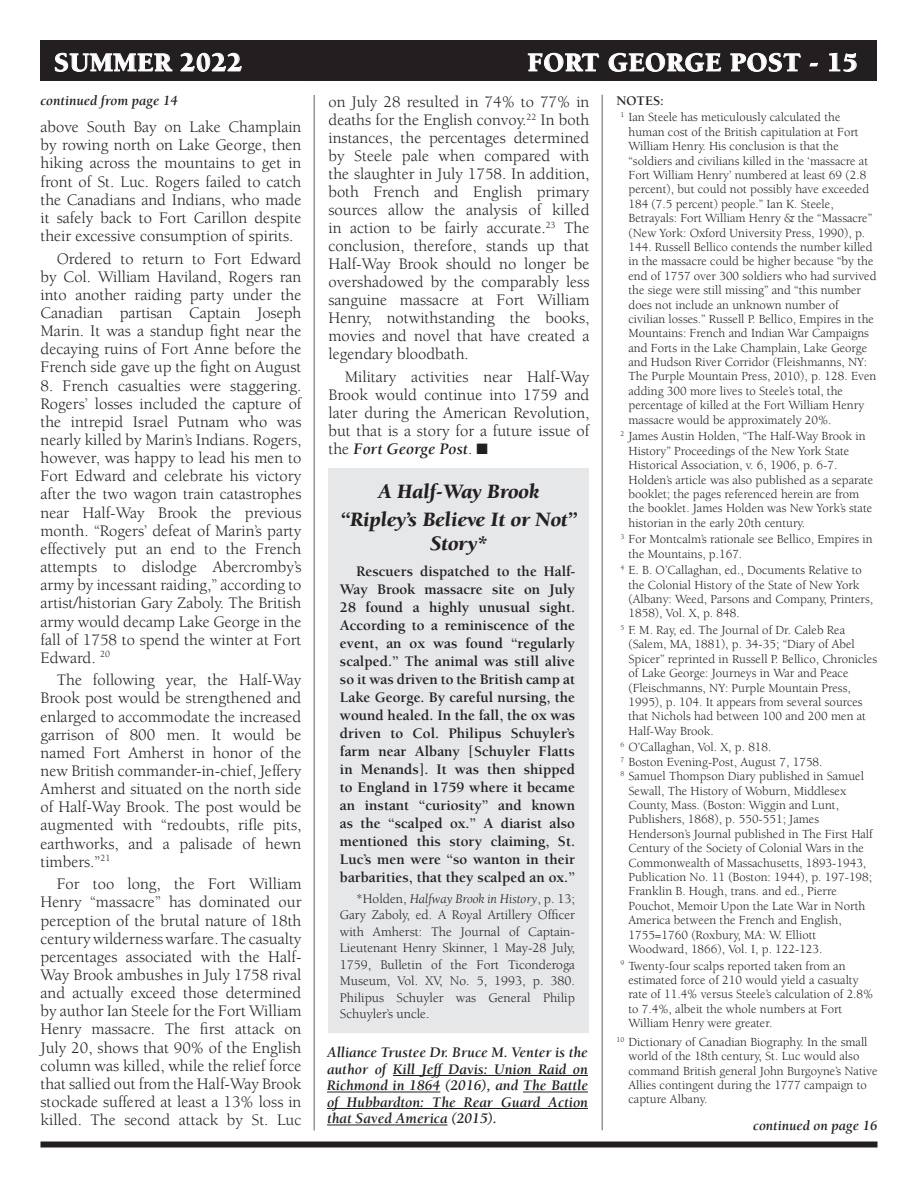
<style>
.page{position:relative;width:918px;height:1188px;background:#fff}
.page>*{position:absolute;margin:0;border:0;box-sizing:border-box;transform-origin:0 0}
.t1{font:900 27px "Berkeley";letter-spacing:.025em;color:#fff}
.t2{font:italic 900 21px/28.3px "Berkeley";color:#231f20;text-align:center}
.t3{font:16.5px/18.1px "Berkeley";color:#231f20;text-align:justify}
.t4{font:700 15px/18px "Berkeley";color:#231f20;text-align:justify}
.t5{font:italic 700 15px/16.5px "Berkeley";color:#231f20;text-align:justify}
.t6{font:italic 700 14.25px "Berkeley";color:#231f20}
.t7{font:13.5px/16.5px "Berkeley";color:#231f20;text-align:justify}
.t8{font:700 13.5px "Berkeley";color:#231f20}
.t9{font:12.75px/14.4px "Berkeley";color:#231f20}
.s1{font-weight:700;font-style:italic}
.s2{font-style:italic}
</style>
<div class="page">
<div style="left:40px;top:40px;width:838px;height:41px;background:#231f20"></div>
<svg style="left:55px;top:53px;width:117px;height:19px"></svg>
<svg style="left:180px;top:53px;width:62px;height:19px"></svg>
<svg style="left:528px;top:53px;width:71px;height:19px"></svg>
<svg style="left:609px;top:53px;width:112px;height:19px"></svg>
<svg style="left:730px;top:53px;width:71px;height:19px"></svg>
<svg style="left:810px;top:63px;width:8px;height:4px"></svg>
<svg style="left:829px;top:53px;width:28px;height:19px"></svg>
<div style="left:40px;top:1142px;width:838px;height:6px;background:#231f20"></div>
<hr style="left:314px;top:95px;width:1px;height:1035px;background:#939598">
<div style="left:328px;top:469px;width:262px;height:564px;background:#e6e7e9"></div>
<hr style="left:393px;top:1075px;width:195px;height:1px;background:#231f20">
<hr style="left:327px;top:1092px;width:113px;height:1px;background:#231f20">
<hr style="left:523px;top:1092px;width:65px;height:1px;background:#231f20">
<hr style="left:327px;top:1108px;width:261px;height:1px;background:#231f20">
<hr style="left:327px;top:1125px;width:121px;height:1px;background:#231f20">
<hr style="left:602px;top:95px;width:1px;height:1035px;background:#939598">
<h1 class="t1" style="left:54px;top:48px;width:190px">SUMMER 2022</h1>
<h1 class="t1" style="left:527px;top:48px;width:332px">FORT GEORGE POST - 15</h1>
<p class="t3" style="left:328px;top:93px;width:263px">on July 28 resulted in 74% to 77% in deaths for the English convoy.<sup>22</sup> In both instances, the percentages determined by Steele pale when compared with the slaughter in July 1758. In addition, both French and English primary sources allow the analysis of killed in action to be fairly accurate.<sup>23</sup> The conclusion, therefore, stands up that Half-Way Brook should no longer be overshadowed by the comparably less sanguine massacre at Fort William Henry, notwithstanding the books, movies and novel that have created a legendary bloodbath.</p>
<p class="t3" style="left:329px;top:368px;width:263px;text-indent:16px">Military activities near Half-Way Brook would continue into 1759 and later during the American Revolution, but that is a story for a future issue of the <span class="s1">Fort George Post</span>. ■</p>
<p class="t6" style="left:40px;top:93px;width:139px">continued from page 14</p>
<p class="t3" style="left:40px;top:118px;width:263px">above South Bay on Lake Champlain by rowing north on Lake George, then hiking across the mountains to get in front of St. Luc. Rogers failed to catch the Canadians and Indians, who made it safely back to Fort Carillon despite their excessive consumption of spirits.</p>
<p class="t3" style="left:40px;top:250px;width:263px;text-indent:16px">Ordered to return to Fort Edward by Col. William Haviland, Rogers ran into another raiding party under the Canadian partisan Captain Joseph Marin. It was a standup fight near the decaying ruins of Fort Anne before the French side gave up the fight on August</p>
<p class="t3" style="left:40px;top:377px;width:263px">8. French casualties were staggering.<br>Rogers’ losses included the capture of the intrepid Israel Putnam who was nearly killed by Marin’s Indians. Rogers, however, was happy to lead his men to Fort Edward and celebrate his victory after the two wagon train catastrophes near Half-Way Brook the previous month. “Rogers’ defeat of Marin’s party effectively put an end to the French attempts to dislodge Abercromby’s army by incessant raiding,” according to artist/historian Gary Zaboly. The British army would decamp Lake George in the fall of 1758 to spend the winter at Fort Edward. <sup>20</sup></p>
<p class="t3" style="left:40px;top:671px;width:263px;text-indent:16px">The following year, the Half-Way Brook post would be strengthened and enlarged to accommodate the increased garrison of 800 men. It would be named Fort Amherst in honor of the new British commander-in-chief, Jeffery Amherst and situated on the north side of Half-Way Brook. The post would be augmented with “redoubts, rifle pits, earthworks, and a palisade of hewn timbers.”<sup>21</sup></p>
<p class="t3" style="left:40px;top:875px;width:263px;text-indent:16px">For too long, the Fort William Henry “massacre” has dominated our perception of the brutal nature of 18th century wilderness warfare. The casualty percentages associated with the Half-Way Brook ambushes in July 1758 rival and actually exceed those determined by author Ian Steele for the Fort William Henry massacre. The first attack on July 20, shows that 90% of the English column was killed, while the relief force that sallied out from the Half-Way Brook stockade suffered at least a 13% loss in killed. The second attack by St. Luc</p>
<p class="t8" style="left:616px;top:94px;width:49px">NOTES:</p>
<p class="t9" style="left:629px;top:110px;width:250px;text-indent:-8px"><sup>1</sup> Ian Steele has meticulously calculated the human cost of the British capitulation at Fort William Henry. His conclusion is that the “soldiers and civilians killed in the ‘massacre at Fort William Henry’ numbered at least 69 (2.8 percent), but could not possibly have exceeded 184 (7.5 percent) people.” Ian K. Steele, Betrayals: Fort William Henry &amp; the “Massacre” (New York: Oxford University Press, 1990), p.<br>144. Russell Bellico contends the number killed in the massacre could be higher because “by the end of 1757 over 300 soldiers who had survived the siege were still missing” and “this number does not include an unknown number of civilian losses.” Russell P. Bellico, Empires in the Mountains: French and Indian War Campaigns and Forts in the Lake Champlain, Lake George and Hudson River Corridor (Fleishmanns, NY:<br>The Purple Mountain Press, 2010), p. 128. Even adding 300 more lives to Steele’s total, the percentage of killed at the Fort William Henry massacre would be approximately 20%.</p>
<p class="t9" style="left:629px;top:429px;width:246px;text-indent:-8px"><sup>2</sup> James Austin Holden, “The Half-Way Brook in History” Proceedings of the New York State Historical Association, v. 6, 1906, p. 6-7.<br>Holden’s article was also published as a separate booklet; the pages referenced herein are from the booklet. James Holden was New York’s state historian in the early 20th century.</p>
<p class="t9" style="left:629px;top:532px;width:246px;text-indent:-8px"><sup>3</sup> For Montcalm’s rationale see Bellico, Empires in the Mountains, p.167.</p>
<p class="t9" style="left:629px;top:563px;width:246px;text-indent:-8px"><sup>4</sup> E. B. O’Callaghan, ed., Documents Relative to the Colonial History of the State of New York (Albany: Weed, Parsons and Company, Printers, 1858), Vol. X, p. 848.</p>
<p class="t9" style="left:629px;top:623px;width:250px;text-indent:-8px"><sup>5</sup> F. M. Ray, ed. The Journal of Dr. Caleb Rea (Salem, MA, 1881), p. 34-35; “Diary of Abel Spicer” reprinted in Russell P. Bellico, Chronicles of Lake George: Journeys in War and Peace (Fleischmanns, NY: Purple Mountain Press, 1995), p. 104. It appears from several sources that Nichols had between 100 and 200 men at Half-Way Brook.</p>
<p class="t9" style="left:620px;top:740px;width:153px"><sup>6</sup> O’Callaghan, Vol. X, p. 818.</p>
<p class="t9" style="left:620px;top:755px;width:204px"><sup>7</sup> Boston Evening-Post, August 7, 1758.</p>
<p class="t9" style="left:620px;top:769px;width:245px"><sup>8</sup> Samuel Thompson Diary published in Samuel</p>
<p class="t9" style="left:629px;top:784px;width:219px">Sewall, The History of Woburn, Middlesex</p>
<p class="t9" style="left:629px;top:798px;width:212px">County, Mass. (Boston: Wiggin and Lunt,</p>
<p class="t9" style="left:629px;top:812px;width:192px">Publishers, 1868), p. 550-551; James</p>
<p class="t9" style="left:629px;top:827px;width:246px">Henderson’s Journal published in The First Half</p>
<p class="t9" style="left:629px;top:841px;width:237px">Century of the Society of Colonial Wars in the</p>
<p class="t9" style="left:629px;top:856px;width:239px">Commonwealth of Massachusetts, 1893-1943,</p>
<p class="t9" style="left:629px;top:870px;width:245px">Publication No. 11 (Boston: 1944), p. 197-198;</p>
<p class="t9" style="left:629px;top:884px;width:210px">Franklin B. Hough, trans. and ed., Pierre</p>
<p class="t9" style="left:629px;top:899px;width:238px">Pouchot, Memoir Upon the Late War in North</p>
<p class="t9" style="left:629px;top:913px;width:215px">America between the French and English,</p>
<p class="t9" style="left:629px;top:928px;width:189px">1755=1760 (Roxbury, MA: W. Elliott</p>
<p class="t9" style="left:629px;top:942px;width:196px">Woodward, 1866), Vol. I, p. 122-123.</p>
<p class="t9" style="left:629px;top:959px;width:246px;text-indent:-8px"><sup>9</sup> Twenty-four scalps reported taken from an estimated force of 210 would yield a casualty rate of 11.4% versus Steele’s calculation of 2.8% to 7.4%, albeit the whole numbers at Fort William Henry were greater.</p>
<p class="t9" style="left:628px;top:1035px;width:250px;text-indent:-12px"><sup>10</sup> Dictionary of Canadian Biography. In the small world of the 18th century, St. Luc would also command British general John Burgoyne’s Native Allies contingent during the 1777 campaign to capture Albany.</p>
<p class="t6" style="left:753px;top:1118px;width:126px">continued on page 16</p>
<h2 class="t2" style="left:341px;top:478px;width:238px">A Half-Way Brook “Ripley’s Believe It or Not”</h2>
<h2 class="t2" style="left:430px;top:530px;width:59px">Story*</h2>
<p class="t4" style="left:340px;top:563px;width:237px;text-indent:16px">Rescuers dispatched to the Half-Way Brook massacre site on July 28 found a highly unusual sight.<br>According to a reminiscence of the event, an ox was found “regularly scalped.” The animal was still alive so it was driven to the British camp at Lake George. By careful nursing, the wound healed. In the fall, the ox was driven to Col. Philipus Schuyler’s farm near Albany [Schuyler Flatts in Menands]. It was then shipped to England in 1759 where it became an instant “curiosity” and known as the “scalped ox.” A diarist also mentioned this story claiming, St.<br>Luc’s men were “so wanton in their barbarities, that they scalped an ox.”</p>
<p class="t7" style="left:340px;top:891px;width:237px;text-indent:16px">*Holden, <span class="s2">Halfway Brook in History</span>, p. 13; Gary Zaboly, ed. A Royal Artillery Officer with Amherst: The Journal of Captain-Lieutenant Henry Skinner, 1 May-28 July, 1759, Bulletin of the Fort Ticonderoga Museum, Vol. XV, No. 5, 1993, p. 380.<br>Philipus Schuyler was General Philip Schuyler’s uncle.</p>
<p class="t5" style="left:327px;top:1045px;width:263px">Alliance Trustee Dr. Bruce M. Venter is the author of Kill Jeff Davis: Union Raid on Richmond in 1864 (2016), and The Battle of Hubbardton: The Rear Guard Action that Saved America (2015).</p>
</div>
